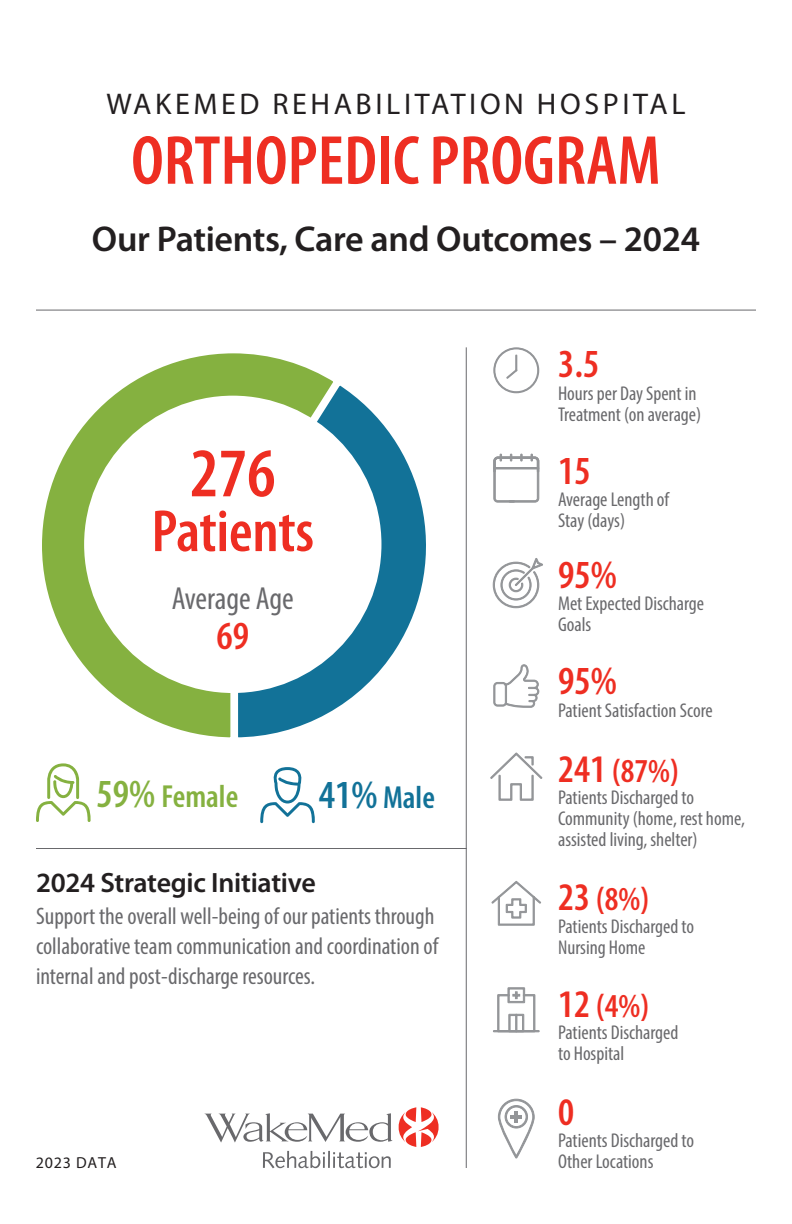
<style>
.page{position:relative;width:792px;height:1224px;background:#fff}
.page>*{position:absolute;margin:0;border:0;box-sizing:border-box;transform-origin:0 0}
.t1{font:600 condensed 70px "Myriad Pro";color:#ee2e22}
.t2{font:600 condensed 60px "Myriad Pro";color:#ee2e22}
.t3{font:600 condensed 40px "Myriad Pro";color:#ee2e22}
.t4{font:600 condensed 39.2px "Myriad Pro";color:#ee2e22}
.t5{font:600 36px "Myriad Pro";letter-spacing:-.01em;color:#231f20}
.t6{font:600 condensed 33.6px "Myriad Pro";color:#ee2e22}
.t7{font:condensed 32px "Myriad Pro";letter-spacing:-.005em;color:#69696c}
.t8{font:600 condensed 32px "Myriad Pro";color:#85b140}
.t9{font:600 condensed 32px "Myriad Pro";color:#127298}
.t10{font:30px "Myriad Pro";letter-spacing:.12em;color:#231f20}
.t11{font:600 28px "Myriad Pro";letter-spacing:-.01em;color:#231f20}
.t12{font:condensed 24px/30px "Myriad Pro";color:#69696c}
.t13{font:condensed 20px/21px "Myriad Pro";color:#69696c}
.t14{font:16px "Myriad Pro";letter-spacing:.05em;color:#231f20}
.s1{font-size:40px}
.s2{font-size:39.2px}
</style>
<div class="page">
<svg style="left:346px;top:389px;width:80px;height:313px"></svg>
<svg style="left:42px;top:353px;width:304px;height:385px"></svg>
<div style="left:84px;top:396px;width:297px;height:297px;background:#fff;border-radius:50%"></div>
<hr style="left:466px;top:347px;width:1px;height:821px;background:#69696c">
<hr style="left:36px;top:848px;width:431px;height:1px;background:#69696c">
<svg style="left:36px;top:763px;width:55px;height:59px"></svg>
<svg style="left:260px;top:767px;width:55px;height:56px"></svg>
<hr style="left:36px;top:310px;width:720px;height:1px;background:#69696c">
<svg style="left:492px;top:558px;width:51px;height:51px"></svg>
<svg style="left:493px;top:664px;width:47px;height:44px"></svg>
<svg style="left:490px;top:752px;width:53px;height:49px"></svg>
<svg style="left:493px;top:347px;width:47px;height:47px"></svg>
<svg style="left:493px;top:454px;width:47px;height:49px"></svg>
<div style="left:493px;top:1030px;width:47px;height:2px;border:1px solid #939598"></div>
<svg style="left:497px;top:987px;width:39px;height:46px"></svg>
<svg style="left:491px;top:881px;width:50px;height:45px"></svg>
<svg style="left:497px;top:1098px;width:38px;height:61px"></svg>
<hr style="left:511px;top:1115px;width:11px;height:4px;background:#939598">
<hr style="left:514px;top:1111px;width:4px;height:12px;background:#939598">
<svg style="left:204px;top:1107px;width:235px;height:61px"></svg>
<h3 class="t10" style="left:107px;top:85px;width:580px">WAKEMED REHABILITATION HOSPITAL</h3>
<h1 class="t1" style="left:131px;top:122px;width:531px">ORTHOPEDIC PROGRAM</h1>
<h3 class="t5" style="left:92px;top:216px;width:610px">Our Patients, Care and Outcomes – 2024</h3>
<h1 class="t1" style="left:190px;top:435px;width:87px">276</h1>
<h2 class="t2" style="left:152px;top:498px;width:164px">Patients</h2>
<h3 class="t7" style="left:172px;top:579px;width:124px">Average Age</h3>
<h3 class="t3" style="left:216px;top:614px;width:34px">69</h3>
<h3 class="t8" style="left:97px;top:779px;width:143px"><span class="s1">59%</span> Female</h3>
<h3 class="t9" style="left:319px;top:780px;width:118px"><span class="s1">41%</span> Male</h3>
<h3 class="t11" style="left:36px;top:865px;width:281px">2024 Strategic Initiative</h3>
<p class="t12" style="left:36px;top:901px;width:404px">Support the overall well-being of our patients through collaborative team communication and coordination of internal and post-discharge resources.</p>
<p class="t14" style="left:36px;top:1153px;width:82px">2023 DATA</p>
<h3 class="t3" style="left:558px;top:342px;width:43px">3.5</h3>
<p class="t13" style="left:558px;top:382px;width:145px">Hours per Day Spent in<br>Treatment (on average)</p>
<h3 class="t3" style="left:558px;top:449px;width:34px">15</h3>
<p class="t13" style="left:558px;top:489px;width:113px">Average Length of<br>Stay (days)</p>
<h3 class="t3" style="left:558px;top:553px;width:60px">95%</h3>
<p class="t13" style="left:558px;top:593px;width:148px">Met Expected Discharge<br>Goals</p>
<h3 class="t3" style="left:558px;top:659px;width:60px">95%</h3>
<p class="t13" style="left:558px;top:699px;width:156px">Patient Satisfaction Score</p>
<h3 class="t6" style="left:558px;top:753px;width:122px"><span class="s2">241</span> (87%)</h3>
<p class="t13" style="left:558px;top:787px;width:189px">Patients Discharged to<br>Community (home, rest home, assisted living, shelter)</p>
<h3 class="t6" style="left:558px;top:881px;width:92px"><span class="s2">23</span> (8%)</h3>
<p class="t13" style="left:558px;top:915px;width:138px">Patients Discharged to<br>Nursing Home</p>
<h3 class="t6" style="left:558px;top:987px;width:92px"><span class="s2">12</span> (4%)</h3>
<p class="t13" style="left:558px;top:1022px;width:122px">Patients Discharged to Hospital</p>
<h3 class="t4" style="left:558px;top:1090px;width:17px">0</h3>
<p class="t13" style="left:558px;top:1130px;width:138px">Patients Discharged to<br>Other Locations</p>
</div>
